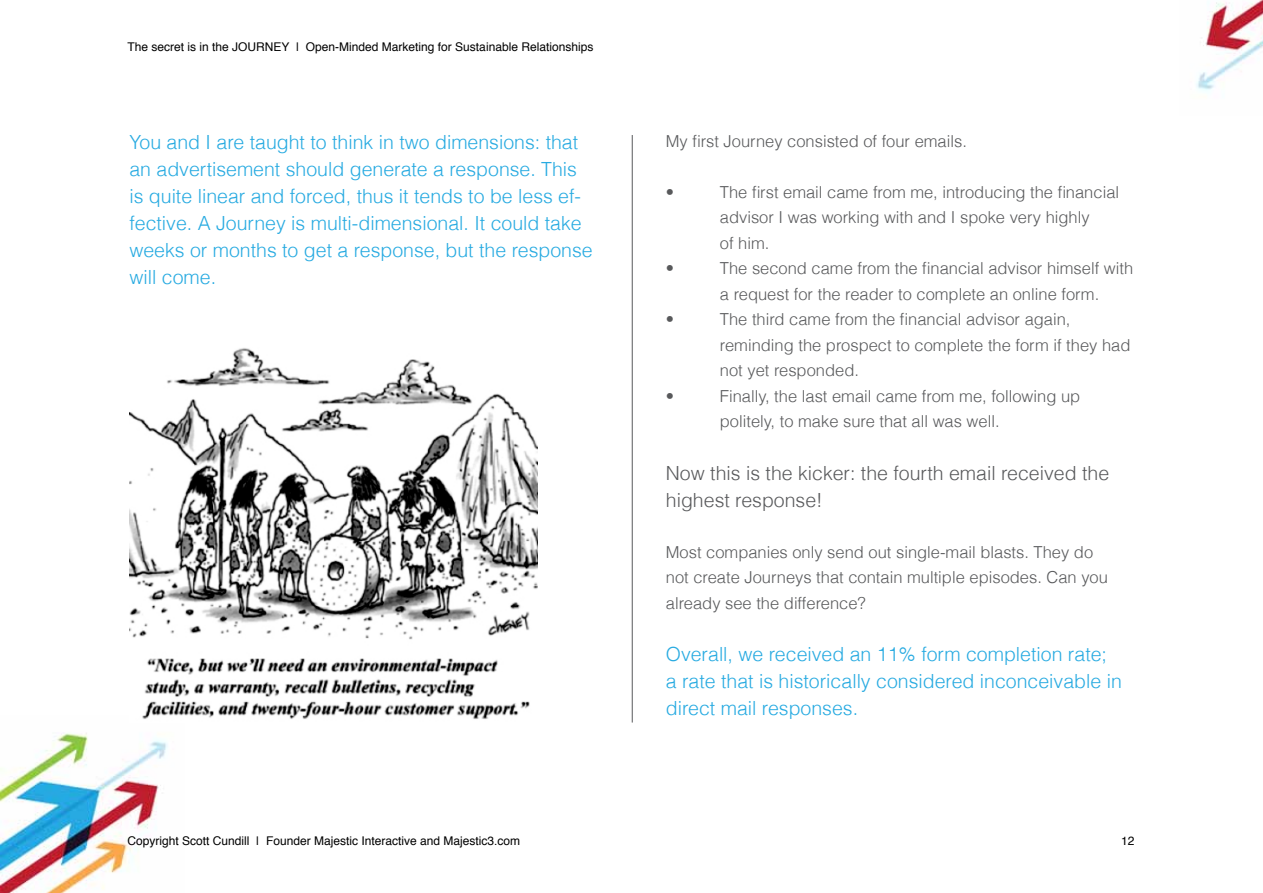
<style>
.page{position:relative;width:1263px;height:893px;background:#fff}
.page>*{position:absolute;margin:0;border:0;box-sizing:border-box;transform-origin:0 0}
.t1{font:300 19.5px/27px "Helvetica";color:#27aae1}
.t2{font:300 19.5px/27px "Helvetica";color:#58595b}
.t3{font:300 16.5px/25.5px "Helvetica";color:#58595b}
.t4{font:12px "Helvetica";color:#000}
</style>
<div class="page">
<img style="left:1196px;top:0;width:67px;height:92px">
<img style="left:0;top:733px;width:168px;height:160px">
<img style="left:129px;top:348px;width:408px;height:371px">
<hr style="left:632px;top:135px;width:1px;height:587px;background:#58595b">
<p class="t4" style="left:128px;top:37px;width:467px">The secret is in the JOURNEY | Open-Minded Marketing for Sustainable Relationships</p>
<p class="t1" style="left:129px;top:128px;width:465px">You and I are taught to think in two dimensions: that an advertisement should generate a response. This is quite linear and forced, thus it tends to be less ef&shy;fective. A Journey is multi-dimensional. It could take weeks or months to get a response, but the response will come.</p>
<p class="t3" style="left:666px;top:128px;width:303px">My first Journey consisted of four emails.</p>
<p class="t3" style="left:666px;top:179px;width:10px">•</p>
<p class="t3" style="left:720px;top:179px;width:401px">The first email came from me, introducing the financial advisor I was working with and I spoke very highly<br>of him.</p>
<p class="t3" style="left:666px;top:256px;width:10px">•</p>
<p class="t3" style="left:720px;top:256px;width:415px">The second came from the financial advisor himself with a request for the reader to complete an online form.</p>
<p class="t3" style="left:666px;top:307px;width:10px">•</p>
<p class="t3" style="left:720px;top:307px;width:412px">The third came from the financial advisor again, reminding the prospect to complete the form if they had not yet responded.</p>
<p class="t3" style="left:666px;top:383px;width:10px">•</p>
<p class="t3" style="left:720px;top:383px;width:362px">Finally, the last email came from me, following up politely, to make sure that all was well.</p>
<p class="t2" style="left:666px;top:459px;width:445px">Now this is the kicker: the fourth email received the highest response!</p>
<p class="t3" style="left:666px;top:539px;width:444px">Most companies only send out single-mail blasts. They do not create Journeys that contain multiple episodes. Can you already see the difference?</p>
<p class="t1" style="left:666px;top:641px;width:457px">Overall, we received an 11% form completion rate; a rate that is historically considered inconceivable in direct mail responses.</p>
<p class="t4" style="left:128px;top:831px;width:394px">Copyright Scott Cundill | Founder Majestic Interactive and Majestic3.com</p>
<p class="t4" style="left:1121px;top:831px;width:15px">12</p>
</div>
